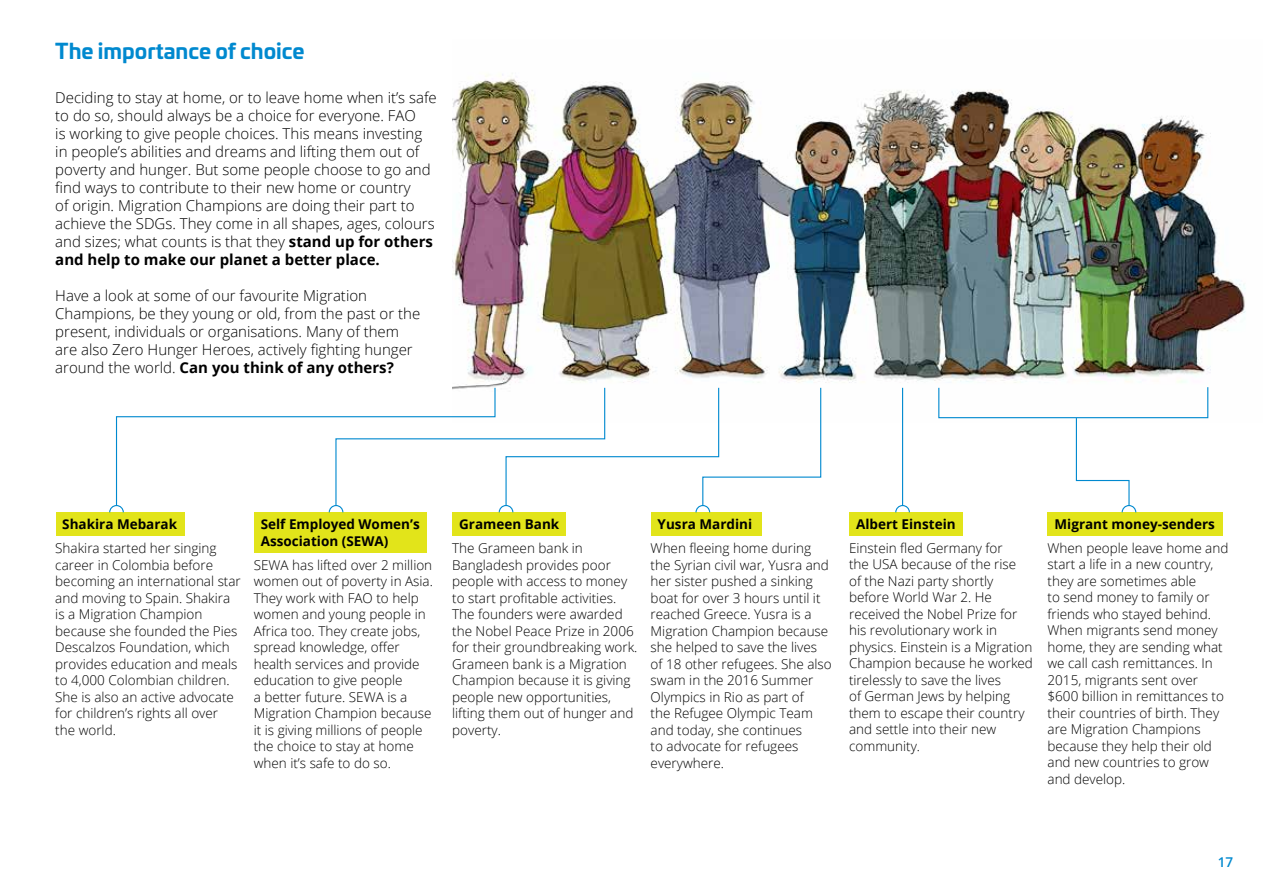
<style>
.page{position:relative;width:1263px;height:893px;background:#fff}
.page>*{position:absolute;margin:0;border:0;box-sizing:border-box;transform-origin:0 0}
.t1{font:700 21px "Univia Pro";color:#0089cf}
.t2{font:300 15px/18px "Open Sans";color:#000}
.t3{font:300 13.5px/16.5px "Open Sans";color:#000}
.t4{font:700 13.5px/16.5px "Open Sans";color:#000}
.t5{font:600 13.5px "Open Sans";color:#0089cf}
.s1{font-weight:700}
</style>
<div class="page">
<img style="left:452px;top:74px;width:794px;height:348px">
<svg style="left:115px;top:416px;width:213px;height:88px"></svg>
<hr style="left:902px;top:388px;width:1px;height:117px;background:#0089cf">
<div style="left:1047px;top:512px;width:176px;height:24px;background:#e2e41a"></div>
<div style="left:849px;top:512px;width:114px;height:24px;background:#e2e41a"></div>
<div style="left:453px;top:512px;width:113px;height:24px;background:#e2e41a"></div>
<div style="left:56px;top:512px;width:129px;height:24px;background:#e2e41a"></div>
<div style="left:254px;top:512px;width:173px;height:40px;background:#e2e41a"></div>
<div style="left:651px;top:512px;width:111px;height:24px;background:#e2e41a"></div>
<svg style="left:109px;top:504px;width:15px;height:9px"></svg>
<svg style="left:328px;top:387px;width:494px;height:126px"></svg>
<svg style="left:895px;top:504px;width:15px;height:9px"></svg>
<svg style="left:938px;top:386px;width:271px;height:127px"></svg>
<h1 class="t1" style="left:55px;top:35px;width:251px">The importance of choice</h1>
<p class="t2" style="left:55px;top:88px;width:383px">Deciding to stay at home, or to leave home when it’s safe to do so, should always be a choice for everyone. FAO<br>is working to give people choices. This means investing in people’s abilities and dreams and lifting them out of poverty and hunger. But some people choose to go and find ways to contribute to their new home or country<br>of origin. Migration Champions are doing their part to achieve the SDGs. They come in all shapes, ages, colours and sizes; what counts is that they <span class="s1">stand up for others and help to make our planet a better place.</span></p>
<p class="t2" style="left:55px;top:286px;width:366px">Have a look at some of our favourite Migration Champions, be they young or old, from the past or the present, individuals or organisations. Many of them are also Zero Hunger Heroes, actively fighting hunger around the world. <span class="s1">Can you think of any others?</span></p>
<p class="t4" style="left:62px;top:516px;width:116px">Shakira Mebarak</p>
<p class="t3" style="left:55px;top:540px;width:187px">Shakira started her singing career in Colombia before becoming an international star and moving to Spain. Shakira is a Migration Champion because she founded the Pies<br>Descalzos Foundation, which provides education and meals to 4,000 Colombian children.<br>She is also an active advocate for children’s rights all over the world.</p>
<p class="t4" style="left:261px;top:516px;width:160px">Self Employed Women’s<br>Association (SEWA)</p>
<p class="t3" style="left:254px;top:556px;width:181px">SEWA has lifted over 2 million women out of poverty in Asia.<br>They work with FAO to help women and young people in<br>Africa too. They create jobs, spread knowledge, offer health services and provide education to give people<br>a better future. SEWA is a<br>Migration Champion because it is giving millions of people the choice to stay at home when it’s safe to do so.</p>
<p class="t4" style="left:459px;top:516px;width:102px">Grameen Bank</p>
<p class="t3" style="left:452px;top:539px;width:187px">The Grameen bank in<br>Bangladesh provides poor people with access to money to start profitable activities.<br>The founders were awarded the Nobel Peace Prize in 2006 for their groundbreaking work.<br>Grameen bank is a Migration<br>Champion because it is giving people new opportunities, lifting them out of hunger and poverty.</p>
<p class="t4" style="left:658px;top:515px;width:96px">Yusra Mardini</p>
<p class="t3" style="left:651px;top:539px;width:183px">When fleeing home during the Syrian civil war, Yusra and her sister pushed a sinking boat for over 3 hours until it reached Greece. Yusra is a<br>Migration Champion because she helped to save the lives of 18 other refugees. She also swam in the 2016 Summer<br>Olympics in Rio as part of<br>the Refugee Olympic Team and today, she continues<br>to advocate for refugees everywhere.</p>
<p class="t4" style="left:856px;top:515px;width:101px">Albert Einstein</p>
<p class="t3" style="left:849px;top:539px;width:185px">Einstein fled Germany for<br>the USA because of the rise<br>of the Nazi party shortly before World War 2. He received the Nobel Prize for his revolutionary work in physics. Einstein is a Migration<br>Champion because he worked tirelessly to save the lives<br>of German Jews by helping them to escape their country and settle into their new community.</p>
<p class="t4" style="left:1054px;top:515px;width:162px">Migrant money-senders</p>
<p class="t3" style="left:1047px;top:539px;width:182px">When people leave home and start a life in a new country, they are sometimes able<br>to send money to family or friends who stayed behind.<br>When migrants send money home, they are sending what we call cash remittances. In<br>2015, migrants sent over $600 billion in remittances to their countries of birth. They are Migration Champions because they help their old and new countries to grow and develop.</p>
<p class="t5" style="left:1218px;top:853px;width:17px">17</p>
</div>
